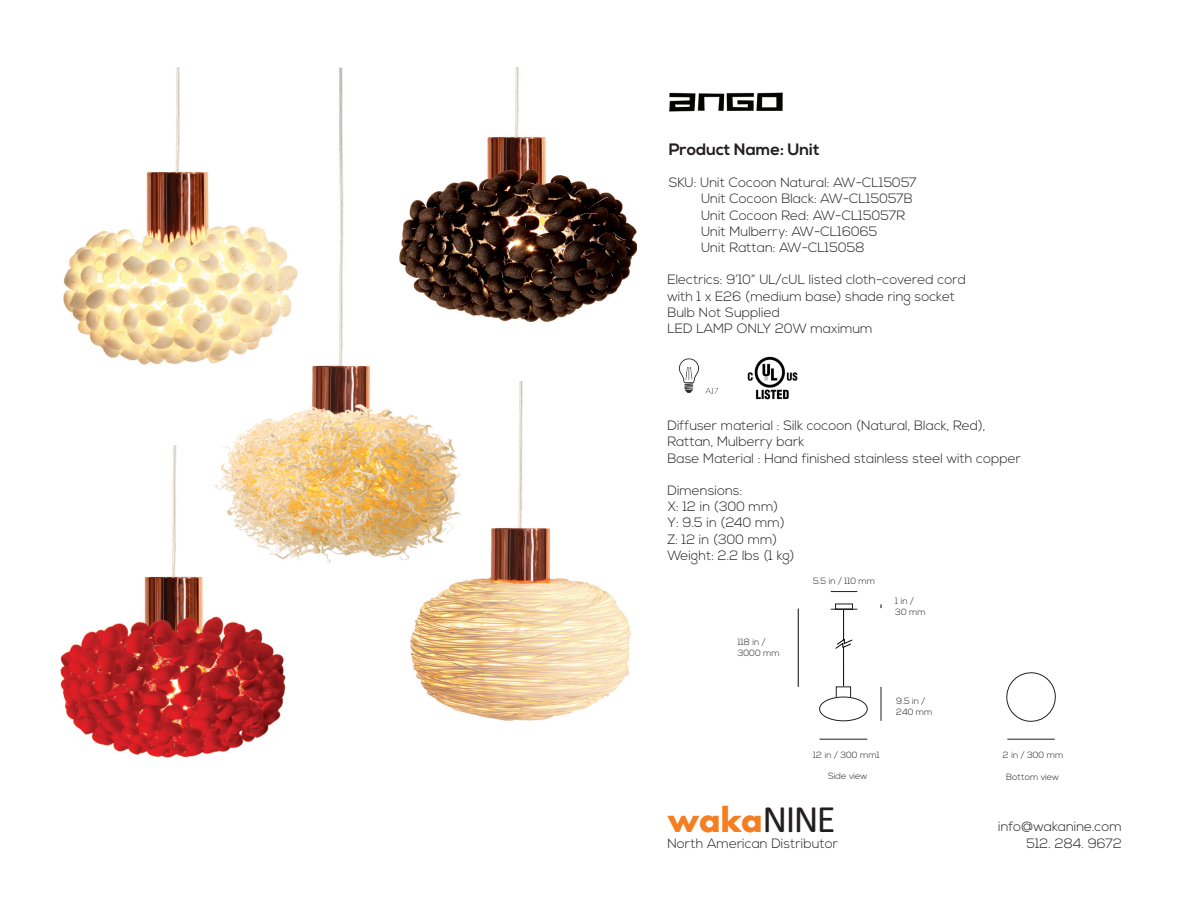
<style>
.page{position:relative;width:1188px;height:918px;background:#fff}
.page>*{position:absolute;margin:0;border:0;box-sizing:border-box;transform-origin:0 0}
.t1{font:700 35.85px "Aharoni";color:#f47e21}
.t2{font:700 16.5px "Nexa";color:#231f20}
.t3{font:300 13.5px "Nexa";color:#231f20}
.t4{font:300 9px/10.8px "Nexa";color:#231f20}
.s1{font-family:"Calibri";font-weight:400;font-size:38.85px;color:#231f20}
</style>
<div class="page">
<img style="left:669px;top:92px;width:114px;height:20px">
<img style="left:60px;top:446px;width:225px;height:311px">
<svg style="left:1006px;top:672px;width:50px;height:50px"></svg>
<hr style="left:820px;top:739px;width:47px;height:1px;background:#231f20">
<hr style="left:881px;top:687px;width:1px;height:34px;background:#231f20">
<hr style="left:1007px;top:739px;width:48px;height:1px;background:#231f20">
<div style="left:836px;top:687px;width:15px;height:12px;border:1px solid #231f20"></div>
<div style="left:819px;top:697px;width:49px;height:24px;border:1px solid #231f20;border-radius:50%"></div>
<svg style="left:797px;top:591px;width:85px;height:97px"></svg>
<img style="left:411px;top:381px;width:220px;height:340px">
<img style="left:214px;top:68px;width:257px;height:503px">
<img style="left:679px;top:358px;width:40px;height:36px">
<img style="left:747px;top:356px;width:51px;height:44px">
<img style="left:399px;top:68px;width:238px;height:254px">
<img style="left:63px;top:68px;width:235px;height:296px">
<p class="t2" style="left:669px;top:140px;width:152px">Product Name: Unit</p>
<p class="t3" style="left:669px;top:175px;width:250px">SKU: Unit Cocoon Natural: AW-CL15057</p>
<p class="t3" style="left:701px;top:191px;width:213px">Unit Cocoon Black: AW-CL15057B</p>
<p class="t3" style="left:701px;top:207px;width:205px">Unit Cocoon Red: AW-CL15057R</p>
<p class="t3" style="left:701px;top:223px;width:178px">Unit Mulberry: AW-CL16065</p>
<p class="t3" style="left:701px;top:240px;width:165px">Unit Rattan: AW-CL15058</p>
<p class="t3" style="left:667px;top:272px;width:300px">Electrics: 9’10” UL/cUL listed cloth-covered cord</p>
<p class="t3" style="left:667px;top:288px;width:289px">with 1 x E26 (medium base) shade ring socket</p>
<p class="t3" style="left:667px;top:304px;width:114px">Bulb Not Supplied</p>
<p class="t3" style="left:667px;top:321px;width:207px">LED LAMP ONLY 20W maximum</p>
<p class="t3" style="left:667px;top:418px;width:320px">Diffuser material : Silk cocoon (Natural, Black, Red),</p>
<p class="t3" style="left:667px;top:434px;width:138px">Rattan, Mulberry bark</p>
<p class="t3" style="left:667px;top:450px;width:355px">Base Material : Hand finished stainless steel with copper</p>
<p class="t3" style="left:667px;top:483px;width:77px">Dimensions:</p>
<p class="t3" style="left:667px;top:499px;width:112px">X: 12 in (300 mm)</p>
<p class="t3" style="left:667px;top:515px;width:119px">Y: 9.5 in (240 mm)</p>
<p class="t3" style="left:667px;top:531px;width:111px">Z: 12 in (300 mm)</p>
<p class="t3" style="left:667px;top:547px;width:129px">Weight: 2.2 lbs (1 kg)</p>
<p class="t4" style="left:738px;top:637px;width:43px">118 in /<br>3000 mm</p>
<p class="t4" style="left:813px;top:576px;width:64px">5.5 in / 110 mm</p>
<p class="t4" style="left:895px;top:596px;width:32px">1 in /<br>30 mm</p>
<p class="t4" style="left:896px;top:696px;width:38px">9.5 in /<br>240 mm</p>
<p class="t4" style="left:813px;top:750px;width:68px">12 in / 300 mm1</p>
<p class="t4" style="left:1003px;top:750px;width:62px">2 in / 300 mm</p>
<p class="t4" style="left:828px;top:771px;width:41px">Side view</p>
<p class="t4" style="left:1006px;top:771px;width:54px">Bottom view</p>
<h1 class="t1" style="left:667px;top:805px;width:170px">waka<span class="s1">NINE</span></h1>
<p class="t3" style="left:667px;top:836px;width:172px">North American Distributor</p>
<p class="t3" style="left:998px;top:819px;width:125px">info@wakanine.com</p>
<p class="t3" style="left:1026px;top:835px;width:97px">512. 284. 9672</p>
</div>
